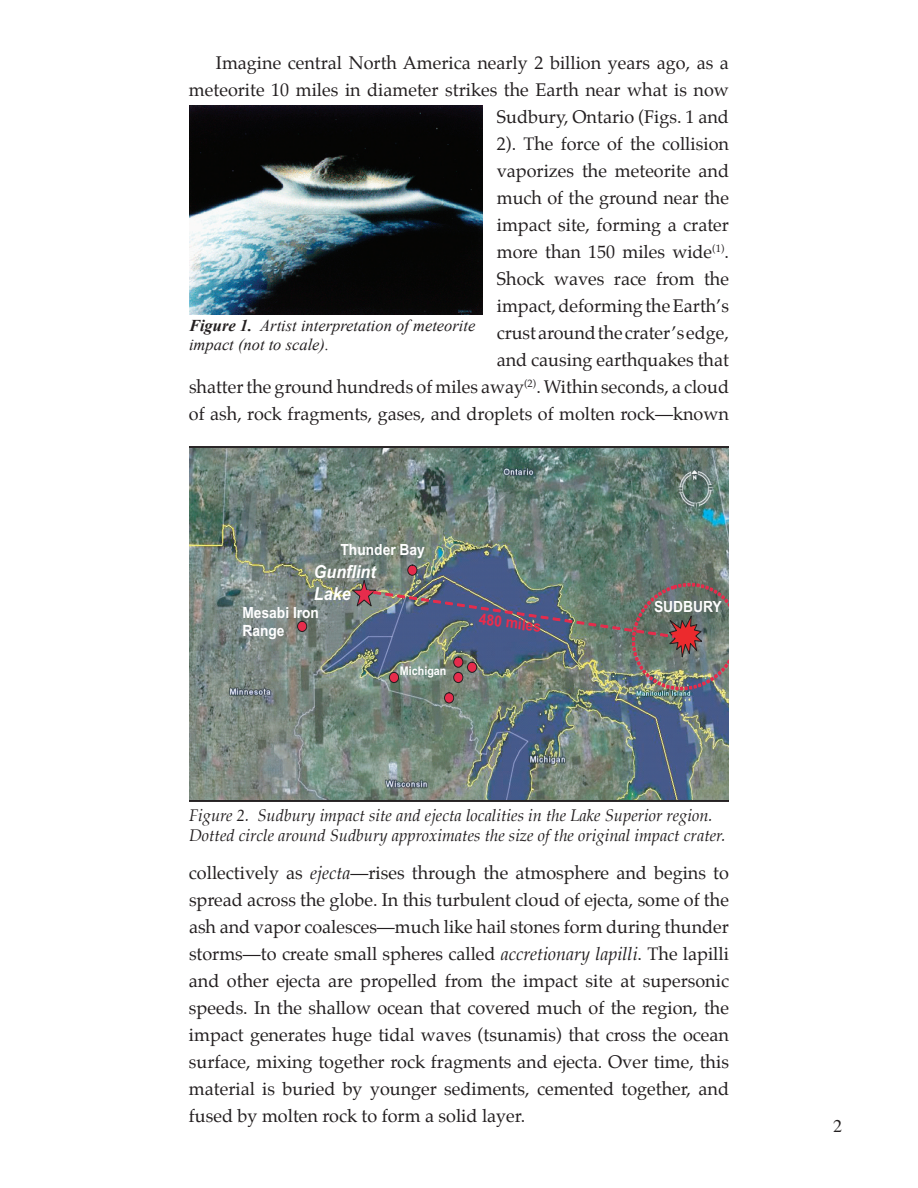
<style>
.page{position:relative;width:918px;height:1188px;background:#fff}
.page>*{position:absolute;margin:0;border:0;box-sizing:border-box;transform-origin:0 0}
.t1{font:18px/27px "Palatino";color:#231f20;text-align:right}
.t2{font:italic 700 18px/21.3px "Arial";color:#fff;scale:.9 1}
.t3{font:18px "Times";color:#231f20}
.t4{font:italic 16.5px/19.8px "Palatino";color:#231f20}
.t5{font:italic 16.5px/19.8px "Times New Roman";color:#231f20}
.t6{font:700 15.45px/18.3px "Arial";color:#fff;scale:.9 1}
.t7{font:700 15.3px "Arial";color:#ed2b4b;scale:.9 1}
.t8{font:700 12px "Arial";color:#fff;scale:.9 1}
.s1{font-weight:700}
.s2{font-style:italic}
</style>
<div class="page">
<img style="left:189px;top:105px;width:293px;height:210px">
<img style="left:189px;top:446px;width:540px;height:356px">
<div style="left:408px;top:565px;width:9px;height:10px;background:#e62c4c;border-radius:50%"></div>
<div style="left:407px;top:565px;width:10px;height:11px;border:1px solid #231f20;border-radius:50%"></div>
<div style="left:298px;top:621px;width:9px;height:10px;background:#e62c4c;border-radius:50%"></div>
<div style="left:297px;top:621px;width:10px;height:11px;border:1px solid #231f20;border-radius:50%"></div>
<div style="left:445px;top:693px;width:9px;height:10px;background:#e62c4c;border-radius:50%"></div>
<div style="left:444px;top:692px;width:10px;height:11px;border:1px solid #231f20;border-radius:50%"></div>
<img style="left:351px;top:580px;width:378px;height:110px">
<p class="t1" style="left:189px;top:49px;width:542px">Imagine central North America nearly 2 billion years ago, as a meteorite 10 miles in diameter strikes the Earth near what is now Sudbury, Ontario (Figs. 1 and<br>2). The force of the collision<br>vaporizes the meteorite and<br>much of the ground near the<br>impact site, forming a crater<br>more than 150 miles wide<sup>(1)</sup>.<br>Shock waves race from the<br>impact, deforming the Earth’s<br>crust around the crater’s edge,<br>and causing earthquakes that<br>shatter the ground hundreds of miles away<sup>(2)</sup>. Within seconds, a cloud of ash, rock fragments, gases, and droplets of molten rock—known</p>
<p class="t5" style="left:189px;top:315px;width:288px"><span class="s1">Figure 1.</span> Artist interpretation of meteorite impact (not to scale).</p>
<p class="t6" style="left:341px;top:540px;width:95px">Thunder Bay</p>
<p class="t2" style="left:314px;top:561px;width:70px">Gunflint<br>Lake</p>
<p class="t6" style="left:242px;top:603px;width:87px">Mesabi Iron<br>Range</p>
<p class="t8" style="left:400px;top:663px;width:53px">Michigan</p>
<p class="t7" style="left:480px;top:610px;width:71px;rotate:7deg">480 miles</p>
<p class="t6" style="left:654px;top:598px;width:77px">SUDBURY</p>
<p class="t4" style="left:189px;top:806px;width:538px">Figure 2. Sudbury impact site and ejecta localities in the Lake Superior region.<br>Dotted circle around Sudbury approximates the size of the original impact crater.</p>
<p class="t1" style="left:189px;top:859px;width:542px;text-align:justify">collectively as <span class="s2">ejecta</span>—rises through the atmosphere and begins to spread across the globe. In this turbulent cloud of ejecta, some of the ash and vapor coalesces—much like hail stones form during thunder storms—to create small spheres called <span class="s2">accretionary lapilli</span>. The lapilli and other ejecta are propelled from the impact site at supersonic speeds. In the shallow ocean that covered much of the region, the impact generates huge tidal waves (tsunamis) that cross the ocean surface, mixing together rock fragments and ejecta. Over time, this material is buried by younger sediments, cemented together, and fused by molten rock to form a solid layer.</p>
<p class="t3" style="left:833px;top:1115px;width:10px">2</p>
</div>
